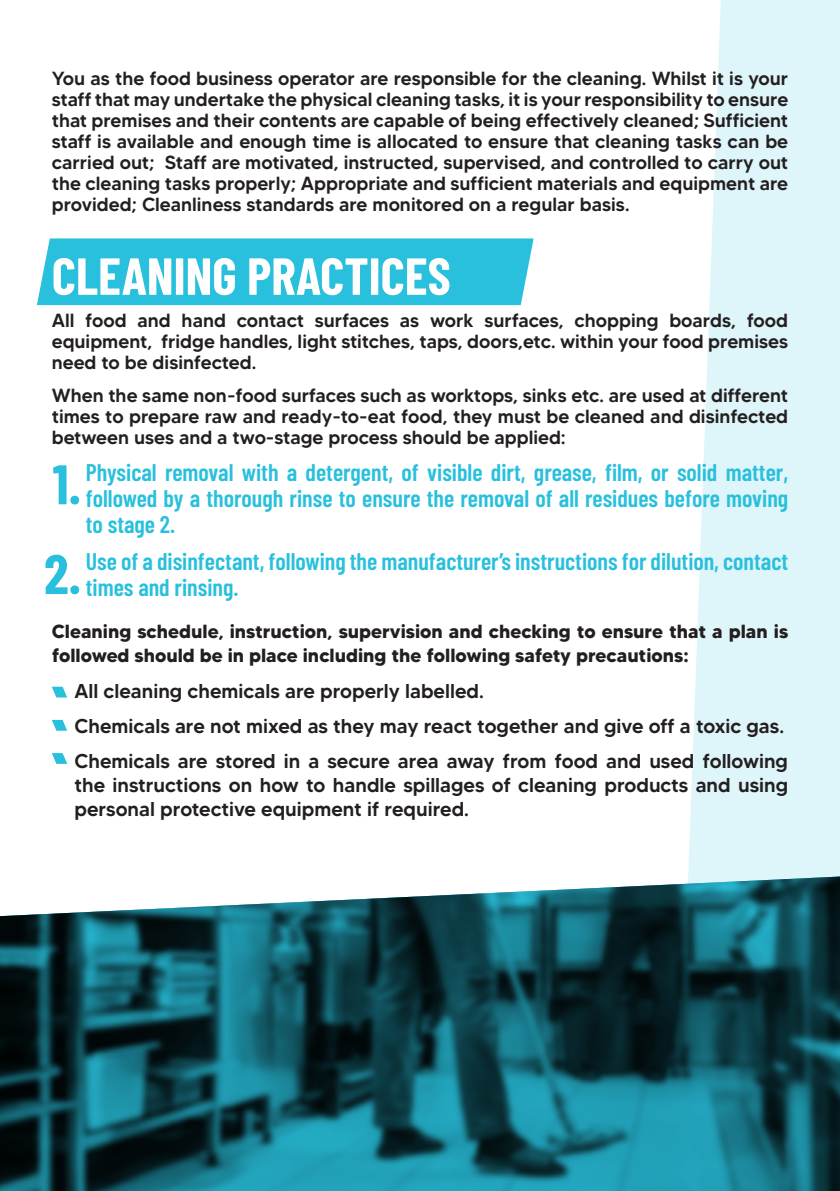
<style>
.page{position:relative;width:840px;height:1191px;background:#fff}
.page>*{position:absolute;margin:0;border:0;box-sizing:border-box;transform-origin:0 0}
.t1{font:700 55.6px "Barlow Condensed";color:#28c0dc}
.t2{font:700 52px "Barlow Condensed";color:#fff}
.t3{font:600 24px/26px "Barlow Condensed";color:#28c0dc;text-align:justify}
.t4{font:500 20px/24px "MADETOMMY";color:#231f20;text-align:justify}
.t5{font:500 19px/21px "MADETOMMY";color:#231f20;text-align:justify}
.t6{font:700 19px/24px "MADETOMMY";color:#231f20}
</style>
<div class="page">
<div style="left:37px;top:238px;width:496px;height:67px;background:#28c0dc"></div>
<svg style="left:688px;top:0;width:151px;height:874px;background:#e1f6f9"></svg>
<svg style="left:0;top:874px;width:839px;height:317px;background:#215f6b"></svg>
<svg style="left:52px;top:686px;width:15px;height:11px"></svg>
<svg style="left:52px;top:720px;width:15px;height:10px"></svg>
<svg style="left:52px;top:753px;width:15px;height:11px"></svg>
<p class="t5" style="left:52px;top:68px;width:737px">You as the food business operator are responsible for the cleaning. Whilst it is your staff that may undertake the physical cleaning tasks, it is your responsibility to ensure that premises and their contents are capable of being effectively cleaned; Sufficient staff is available and enough time is allocated to ensure that cleaning tasks can be carried out; Staff are motivated, instructed, supervised, and controlled to carry out the cleaning tasks properly; Appropriate and sufficient materials and equipment are provided; Cleanliness standards are monitored on a regular basis.</p>
<p class="t2" style="left:52px;top:239px;width:400px">CLEANING PRACTICES</p>
<p class="t5" style="left:52px;top:310px;width:737px">All food and hand contact surfaces as work surfaces, chopping boards, food equipment, fridge handles, light stitches, taps, doors,etc. within your food premises need to be disinfected.</p>
<p class="t5" style="left:52px;top:384px;width:737px">When the same non-food surfaces such as worktops, sinks etc. are used at different times to prepare raw and ready-to-eat food, they must be cleaned and disinfected between uses and a two-stage process should be applied:</p>
<p class="t3" style="left:86px;top:458px;width:703px">Physical removal with a detergent, of visible dirt, grease, film, or solid matter, followed by a thorough rinse to ensure the removal of all residues before moving to stage 2.</p>
<p class="t3" style="left:86px;top:547px;width:703px">Use of a disinfectant, following the manufacturer’s instructions for dilution, contact times and rinsing.</p>
<p class="t6" style="left:52px;top:619px;width:737px">Cleaning schedule, instruction, supervision and checking to ensure that a plan is followed should be in place including the following safety precautions:</p>
<p class="t4" style="left:74px;top:678px;width:410px">All cleaning chemicals are properly labelled.</p>
<p class="t4" style="left:74px;top:714px;width:710px">Chemicals are not mixed as they may react together and give off a toxic gas.</p>
<p class="t4" style="left:74px;top:749px;width:714px">Chemicals are stored in a secure area away from food and used following the instructions on how to handle spillages of cleaning products and using personal protective equipment if required.</p>
<p class="t1" style="left:53px;top:445px;width:30px">1.</p>
<p class="t1" style="left:44px;top:534px;width:38px">2.</p>
</div>
